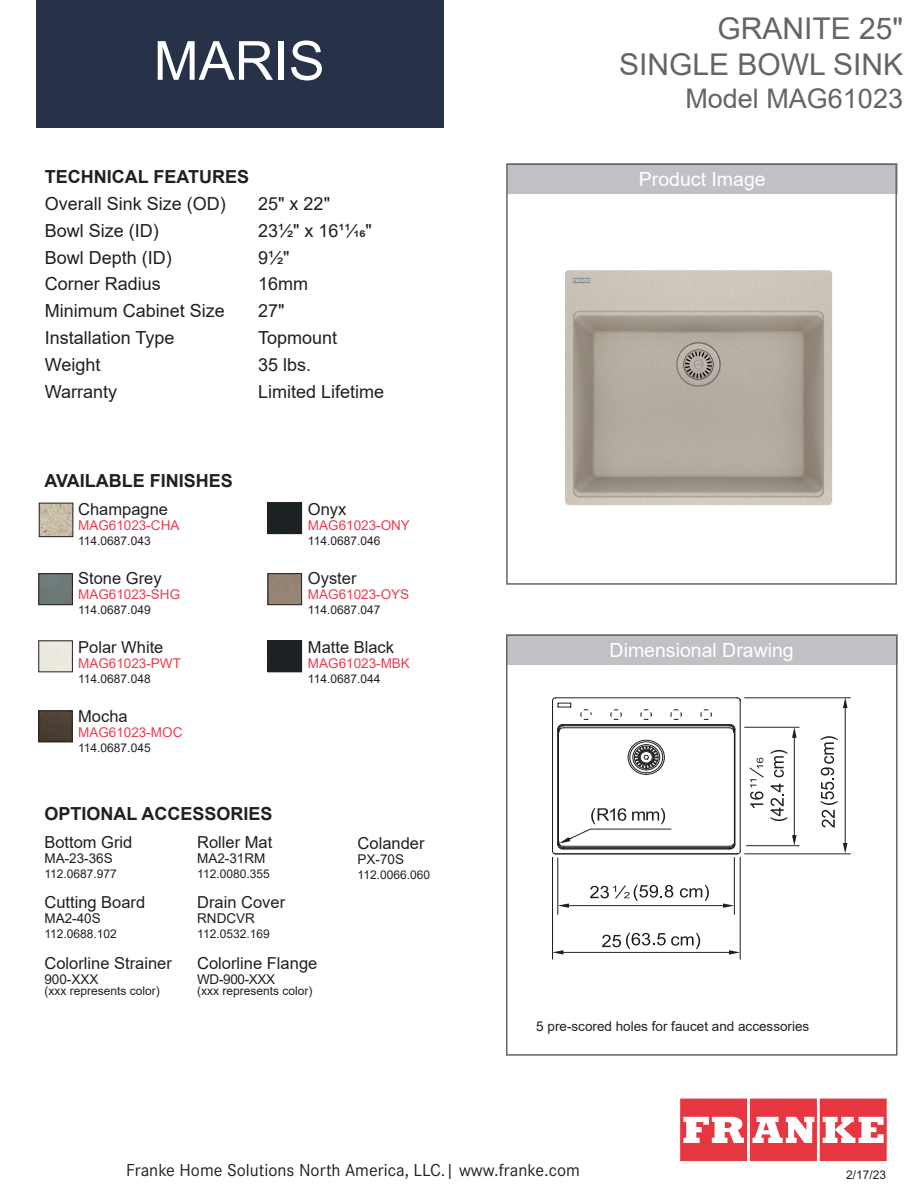
<style>
.page{position:relative;width:918px;height:1188px;background:#fff}
.page>*{position:absolute;margin:0;border:0;box-sizing:border-box;transform-origin:0 0}
.t1{font:54px "Arial";color:#fff}
.t2{font:30px "Arial";color:#656568}
.t3{font:27px "Arial";color:#656568}
.t4{font:19.5px "Arial";color:#fff}
.t5{font:18px "Arial";color:#231f20}
.t6{font:700 18px "Arial";color:#231f20}
.t7{font:18px "Corporate S";color:#231f20}
.t8{font:16.5px "Arial";color:#231f20}
.t9{font:13.5px "Arial";color:#231f20}
.t10{font:13.5px "Arial";color:#ee3d50}
.t11{font:12px "Arial";color:#231f20}
</style>
<div class="page">
<img style="left:270px;top:642px;width:30px;height:28px">
<div style="left:268px;top:640px;width:34px;height:32px;border:1px solid #231f20"></div>
<img style="left:270px;top:575px;width:30px;height:28px">
<div style="left:268px;top:573px;width:34px;height:32px;border:1px solid #231f20"></div>
<img style="left:41px;top:505px;width:30px;height:30px">
<div style="left:39px;top:503px;width:34px;height:34px;border:1px solid #231f20"></div>
<img style="left:40px;top:713px;width:31px;height:27px">
<div style="left:38px;top:711px;width:35px;height:31px;border:1px solid #231f20"></div>
<div style="left:38px;top:640px;width:35px;height:32px;border:1px solid #231f20"></div>
<img style="left:40px;top:575px;width:31px;height:28px">
<div style="left:38px;top:573px;width:35px;height:32px;border:1px solid #231f20"></div>
<img style="left:270px;top:504px;width:30px;height:28px">
<div style="left:268px;top:502px;width:34px;height:32px;border:1px solid #231f20"></div>
<div style="left:37px;top:0;width:407px;height:127px;background:#273148"></div>
<div style="left:506px;top:634px;width:392px;height:31px;background:#c0c1c4"></div>
<div style="left:506px;top:634px;width:392px;height:422px;border:2px solid #656568"></div>
<div style="left:507px;top:164px;width:391px;height:30px;background:#c0c1c4"></div>
<div style="left:506px;top:164px;width:391px;height:421px;border:2px solid #656568"></div>
<svg style="left:680px;top:1099px;width:206px;height:62px"></svg>
<hr style="left:552px;top:701px;width:1px;height:150px;background:#231f20">
<hr style="left:740px;top:701px;width:1px;height:150px;background:#231f20">
<div style="left:734px;top:729px;width:1px;height:116px;border:1px solid #231f20"></div>
<div style="left:558px;top:729px;width:1px;height:116px;border:1px solid #231f20"></div>
<div style="left:628px;top:740px;width:37px;height:35px;border:1px solid #231f20;border-radius:50%"></div>
<div style="left:630px;top:742px;width:33px;height:31px;border:1px solid #231f20;border-radius:50%"></div>
<div style="left:633px;top:744px;width:27px;height:26px;border:1px solid #231f20;border-radius:50%"></div>
<svg style="left:633px;top:745px;width:27px;height:25px"></svg>
<svg style="left:552px;top:697px;width:189px;height:36px"></svg>
<svg style="left:559px;top:903px;width:10px;height:5px"></svg>
<svg style="left:553px;top:950px;width:10px;height:5px"></svg>
<svg style="left:723px;top:903px;width:11px;height:5px"></svg>
<svg style="left:729px;top:950px;width:11px;height:5px"></svg>
<svg style="left:792px;top:835px;width:5px;height:10px"></svg>
<svg style="left:843px;top:843px;width:5px;height:11px"></svg>
<svg style="left:843px;top:699px;width:5px;height:9px"></svg>
<svg style="left:792px;top:728px;width:5px;height:10px"></svg>
<hr style="left:794px;top:734px;width:1px;height:105px;background:#231f20">
<hr style="left:745px;top:727px;width:54px;height:1px;background:#231f20">
<hr style="left:845px;top:705px;width:1px;height:142px;background:#231f20">
<hr style="left:745px;top:854px;width:106px;height:1px;background:#231f20">
<hr style="left:745px;top:698px;width:106px;height:1px;background:#231f20">
<hr style="left:747px;top:845px;width:52px;height:1px;background:#231f20">
<hr style="left:565px;top:905px;width:162px;height:1px;background:#231f20">
<hr style="left:734px;top:857px;width:1px;height:58px;background:#231f20">
<hr style="left:558px;top:858px;width:1px;height:57px;background:#231f20">
<hr style="left:560px;top:952px;width:173px;height:1px;background:#231f20">
<hr style="left:552px;top:857px;width:1px;height:102px;background:#231f20">
<hr style="left:740px;top:857px;width:1px;height:102px;background:#231f20">
<svg style="left:602px;top:933px;width:98px;height:16px"></svg>
<svg style="left:821px;top:736px;width:17px;height:92px"></svg>
<svg style="left:680px;top:885px;width:29px;height:16px"></svg>
<svg style="left:590px;top:885px;width:83px;height:16px"></svg>
<svg style="left:770px;top:784px;width:18px;height:37px"></svg>
<svg style="left:770px;top:750px;width:18px;height:27px"></svg>
<svg style="left:750px;top:758px;width:14px;height:50px"></svg>
<svg style="left:552px;top:808px;width:189px;height:47px"></svg>
<img style="left:565px;top:270px;width:268px;height:236px">
<p class="t1" style="left:154px;top:24px;width:173px">MARIS</p>
<p class="t6" style="left:45px;top:164px;width:206px">TECHNICAL FEATURES</p>
<p class="t5" style="left:45px;top:191px;width:183px">Overall Sink Size (OD)</p>
<p class="t5" style="left:258px;top:191px;width:73px">25" x 22"</p>
<p class="t5" style="left:45px;top:218px;width:116px">Bowl Size (ID)</p>
<p class="t5" style="left:258px;top:218px;width:115px">231/2" x 1611/16"</p>
<p class="t5" style="left:45px;top:245px;width:129px">Bowl Depth (ID)</p>
<p class="t5" style="left:258px;top:245px;width:33px">91/2"</p>
<p class="t5" style="left:45px;top:271px;width:118px">Corner Radius</p>
<p class="t5" style="left:258px;top:271px;width:52px">16mm</p>
<p class="t5" style="left:45px;top:298px;width:182px">Minimum Cabinet Size</p>
<p class="t5" style="left:258px;top:298px;width:28px">27"</p>
<p class="t5" style="left:45px;top:325px;width:131px">Installation Type</p>
<p class="t5" style="left:258px;top:325px;width:81px">Topmount</p>
<p class="t5" style="left:45px;top:352px;width:57px">Weight</p>
<p class="t5" style="left:258px;top:352px;width:55px">35 lbs.</p>
<p class="t5" style="left:45px;top:379px;width:74px">Warranty</p>
<p class="t5" style="left:258px;top:379px;width:128px">Limited Lifetime</p>
<p class="t6" style="left:44px;top:468px;width:190px">AVAILABLE FINISHES</p>
<p class="t8" style="left:78px;top:498px;width:91px">Champagne</p>
<p class="t10" style="left:78px;top:516px;width:103px">MAG61023-CHA</p>
<p class="t11" style="left:78px;top:533px;width:74px">114.0687.043</p>
<p class="t8" style="left:78px;top:567px;width:85px">Stone Grey</p>
<p class="t10" style="left:78px;top:585px;width:104px">MAG61023-SHG</p>
<p class="t11" style="left:78px;top:602px;width:74px">114.0687.049</p>
<p class="t8" style="left:78px;top:636px;width:87px">Polar White</p>
<p class="t10" style="left:78px;top:654px;width:104px">MAG61023-PWT</p>
<p class="t11" style="left:78px;top:671px;width:74px">114.0687.048</p>
<p class="t8" style="left:78px;top:705px;width:51px">Mocha</p>
<p class="t10" style="left:78px;top:723px;width:106px">MAG61023-MOC</p>
<p class="t11" style="left:78px;top:740px;width:74px">114.0687.045</p>
<p class="t6" style="left:44px;top:801px;width:230px">OPTIONAL ACCESSORIES</p>
<p class="t8" style="left:44px;top:830px;width:90px">Bottom Grid</p>
<p class="t9" style="left:44px;top:848px;width:70px">MA-23-36S</p>
<p class="t11" style="left:44px;top:865px;width:74px">112.0687.977</p>
<p class="t8" style="left:197px;top:830px;width:77px">Roller Mat</p>
<p class="t9" style="left:197px;top:848px;width:70px">MA2-31RM</p>
<p class="t11" style="left:197px;top:865px;width:74px">112.0080.355</p>
<p class="t8" style="left:44px;top:891px;width:102px">Cutting Board</p>
<p class="t9" style="left:44px;top:909px;width:58px">MA2-40S</p>
<p class="t11" style="left:44px;top:926px;width:74px">112.0688.102</p>
<p class="t8" style="left:197px;top:891px;width:90px">Drain Cover</p>
<p class="t9" style="left:197px;top:909px;width:59px">RNDCVR</p>
<p class="t11" style="left:197px;top:926px;width:74px">112.0532.169</p>
<p class="t8" style="left:308px;top:498px;width:40px">Onyx</p>
<p class="t10" style="left:308px;top:516px;width:104px">MAG61023-ONY</p>
<p class="t11" style="left:308px;top:533px;width:74px">114.0687.046</p>
<p class="t8" style="left:308px;top:567px;width:50px">Oyster</p>
<p class="t10" style="left:308px;top:585px;width:103px">MAG61023-OYS</p>
<p class="t11" style="left:308px;top:602px;width:74px">114.0687.047</p>
<p class="t8" style="left:308px;top:636px;width:88px">Matte Black</p>
<p class="t10" style="left:308px;top:654px;width:104px">MAG61023-MBK</p>
<p class="t11" style="left:308px;top:671px;width:74px">114.0687.044</p>
<p class="t8" style="left:358px;top:831px;width:68px">Colander</p>
<p class="t9" style="left:358px;top:850px;width:48px">PX-70S</p>
<p class="t11" style="left:358px;top:866px;width:74px">112.0066.060</p>
<p class="t8" style="left:44px;top:952px;width:129px">Colorline Strainer</p>
<p class="t9" style="left:44px;top:970px;width:56px">900-XXX</p>
<p class="t11" style="left:44px;top:982px;width:117px">(xxx represents color)</p>
<p class="t8" style="left:197px;top:952px;width:122px">Colorline Flange</p>
<p class="t9" style="left:197px;top:970px;width:79px">WD-900-XXX</p>
<p class="t11" style="left:197px;top:982px;width:117px">(xxx represents color)</p>
<p class="t2" style="left:717px;top:8px;width:187px">GRANITE 25"</p>
<p class="t2" style="left:619px;top:44px;width:285px">SINGLE BOWL SINK</p>
<p class="t3" style="left:685px;top:80px;width:219px">Model MAG61023</p>
<p class="t4" style="left:639px;top:166px;width:128px">Product Image</p>
<p class="t4" style="left:610px;top:637px;width:186px">Dimensional Drawing</p>
<p class="t9" style="left:536px;top:1017px;width:275px">5 pre-scored holes for faucet and accessories</p>
<p class="t7" style="left:126px;top:1157px;width:455px">Franke Home Solutions North America, LLC.| www.franke.com</p>
<p class="t11" style="left:846px;top:1166px;width:42px">2/17/23</p>
</div>
